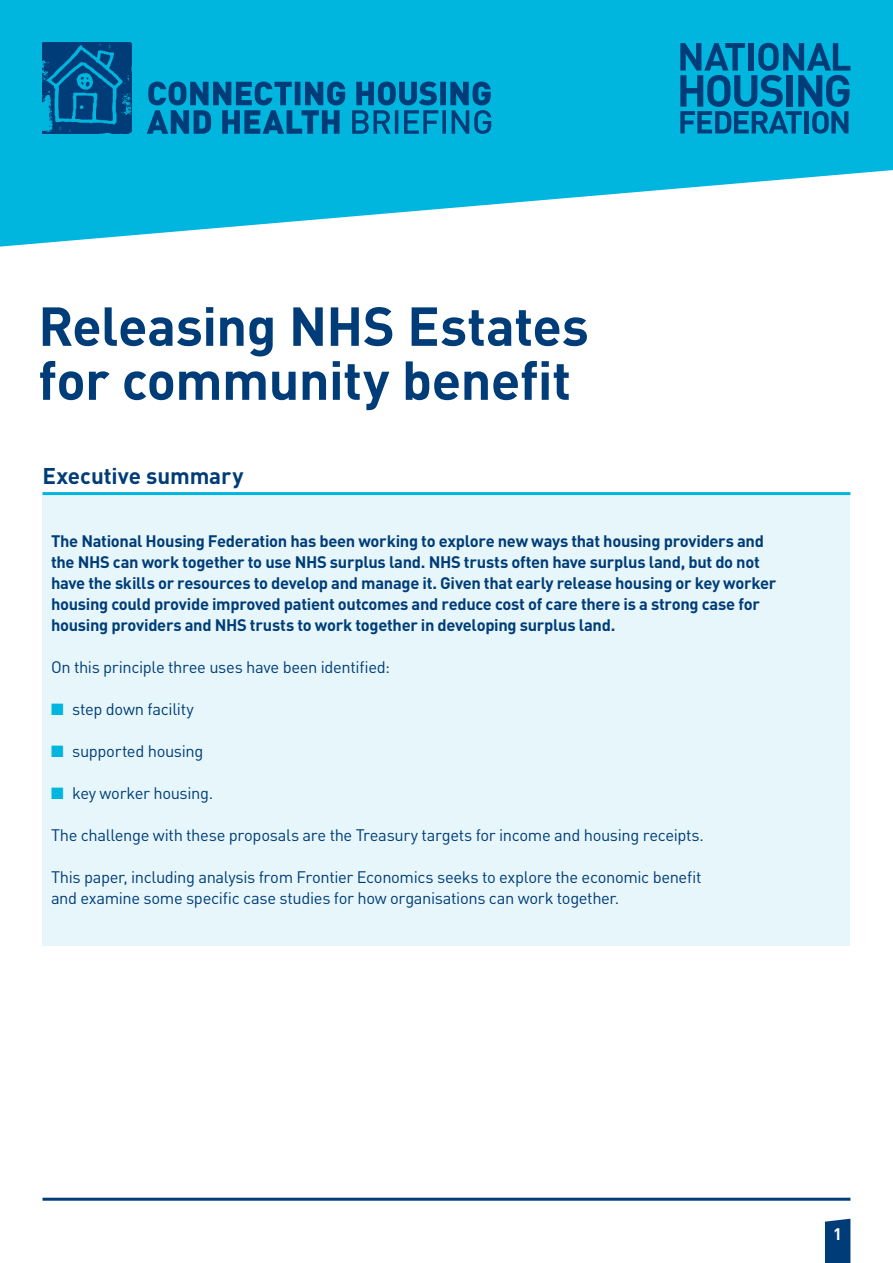
<style>
.page{position:relative;width:893px;height:1263px;background:#fff}
.page>*{position:absolute;margin:0;border:0;box-sizing:border-box;transform-origin:0 0}
.t1{font:700 54px/54px "DIN";letter-spacing:-.01em;color:#003d78}
.t2{font:700 22.5px "DIN";letter-spacing:-.005em;color:#003d78}
.t3{font:700 16.5px/21px "DIN";letter-spacing:-.02em;color:#003d78}
.t4{font:16.5px/21px "DIN";letter-spacing:-.02em;color:#003d78}
.t5{font:700 16.5px "DIN";color:#fff}
.s1{color:#00b6de}
</style>
<div class="page">
<hr style="left:43px;top:1198px;width:807px;height:3px;background:#003d78">
<svg style="left:825px;top:1219px;width:25px;height:44px"></svg>
<div style="left:43px;top:493px;width:807px;height:452px;background:#e7f6fa"></div>
<svg style="left:0;top:0;width:893px;height:247px;fill:#00b6de"></svg>
<svg style="left:680px;top:43px;width:170px;height:91px"></svg>
<hr style="left:43px;top:492px;width:807px;height:3px;background:#00b6de">
<img style="left:42px;top:42px;width:89px;height:91px">
<svg style="left:147px;top:82px;width:344px;height:52px"></svg>
<h1 class="t1" style="left:38px;top:297px;width:552px">Releasing NHS Estates for community benefit</h1>
<h2 class="t2" style="left:43px;top:461px;width:202px">Executive summary</h2>
<p class="t3" style="left:51px;top:529px;width:727px">The National Housing Federation has been working to explore new ways that housing providers and the NHS can work together to use NHS surplus land. NHS trusts often have surplus land, but do not have the skills or resources to develop and manage it. Given that early release housing or key worker housing could provide improved patient outcomes and reduce cost of care there is a strong case for housing providers and NHS trusts to work together in developing surplus land.</p>
<p class="t4" style="left:51px;top:656px;width:340px">On this principle three uses have been identified:</p>
<p class="t4" style="left:51px;top:698px;width:144px"><span class="s1">■</span> step down facility</p>
<p class="t4" style="left:51px;top:740px;width:154px"><span class="s1">■</span> supported housing</p>
<p class="t4" style="left:51px;top:782px;width:164px"><span class="s1">■</span> key worker housing.</p>
<p class="t4" style="left:51px;top:824px;width:654px">The challenge with these proposals are the Treasury targets for income and housing receipts.</p>
<p class="t4" style="left:51px;top:866px;width:652px">This paper, including analysis from Frontier Economics seeks to explore the economic benefit and examine some specific case studies for how organisations can work together.</p>
<p class="t5" style="left:833px;top:1223px;width:10px">1</p>
</div>
